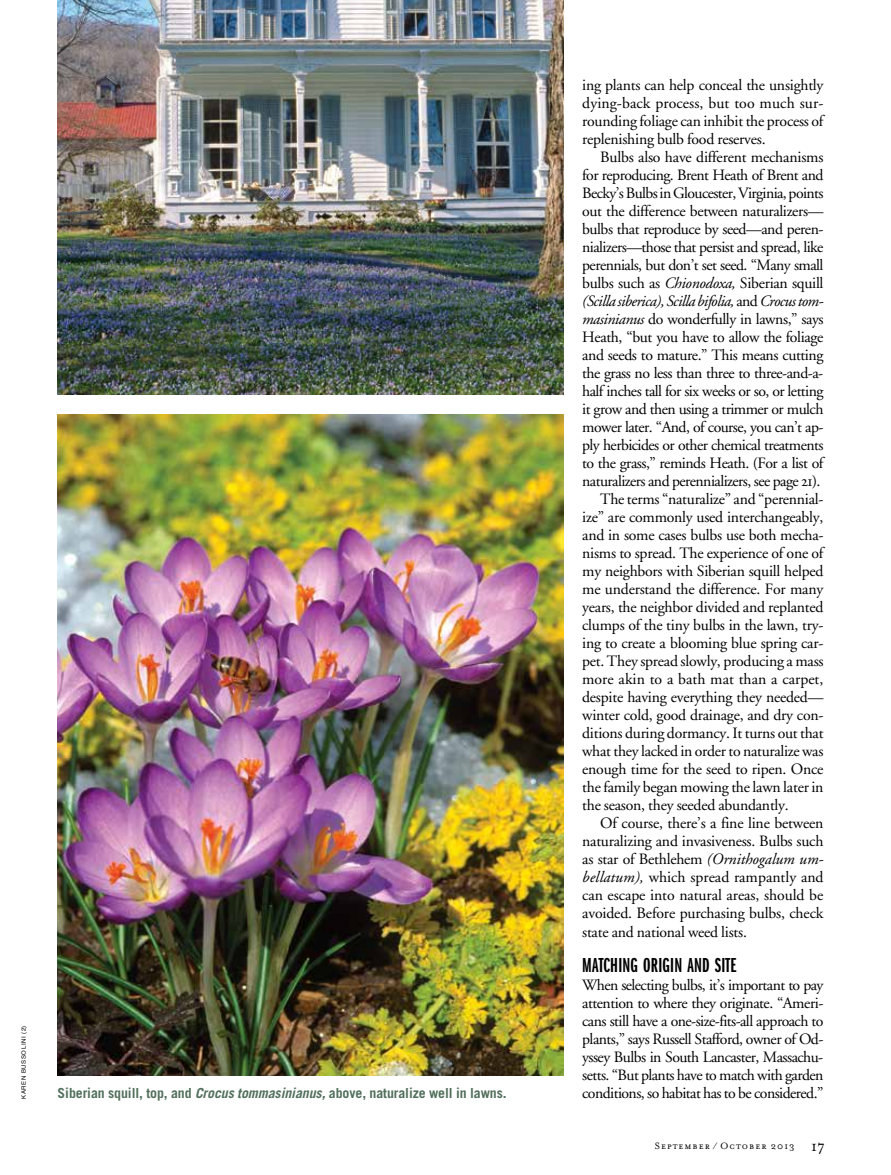
<style>
.page{position:relative;width:891px;height:1175px;background:#fff}
.page>*{position:absolute;margin:0;border:0;box-sizing:border-box;transform-origin:0 0}
.t1{font:21px "Franklin Gothic Demi X Comp";letter-spacing:.01em;color:#000}
.t2{font:15.75px/18px "Adobe Garamond Regular Os F";letter-spacing:-.015em;color:#000;text-align:justify}
.t3{font:15.75px "Adobe Garamond Regular Os F";letter-spacing:-.035em;color:#000}
.t4{font:15.75px "Adobe Garamond Italic Os F";letter-spacing:-.035em;color:#000}
.t5{font:700 13.8px "Trade Gothic";letter-spacing:-.005em;color:#516f5b}
.t6{font:10.5px "Mrs Eaves Small Caps";letter-spacing:.095em;color:#000}
.t7{font:6px "Helvetica";letter-spacing:.095em;color:#000}
.s1{font-family:"Adobe Garamond Italic Os F"}
.s2{font-family:"Adobe Garamond Regular Os F"}
.s3{font-style:italic}
.s4{font-family:"Mrs Eaves Roman"}
.s5{font-family:"Mrs Eaves Roman";font-size:16.5px}
</style>
<div class="page">
<img style="left:58px;top:414px;width:505px;height:661px">
<img style="left:58px;top:0;width:505px;height:395px">
<p class="t7" style="left:21px;top:1098px;width:75px;rotate:-90deg">KAREN BUSSOLINI (2)</p>
<p class="t2" style="left:582px;top:76px;width:243px">ing plants can help conceal the unsightly dying-back process, but too much sur&shy;rounding foliage can inhibit the process of replenishing bulb food reserves.</p>
<p class="t2" style="left:582px;top:148px;width:243px;text-indent:18px">Bulbs also have different mechanisms for reproducing. Brent Heath of Brent and Becky’s Bulbs in Gloucester, Virginia, points out the difference between naturalizers— bulbs that reproduce by seed—and peren&shy;nializers—those that persist and spread, like perennials, but don’t set seed. “Many small bulbs such as <span class="s1">Chionodoxa,</span> Siberian squill</p>
<p class="t4" style="left:582px;top:293px;width:243px">(Scilla siberica), Scilla bifolia, <span class="s2">and</span> Crocus tom-</p>
<p class="t2" style="left:582px;top:310px;width:243px"><span class="s1">masinianus</span> do wonderfully in lawns,” says</p>
<p class="t2" style="left:582px;top:328px;width:243px">Heath, “but you have to allow the foliage</p>
<p class="t2" style="left:582px;top:346px;width:243px">and seeds to mature.” This means cutting</p>
<p class="t2" style="left:582px;top:364px;width:243px">the grass no less than three to three-and-a-</p>
<p class="t3" style="left:582px;top:383px;width:243px">half inches tall for six weeks or so, or letting</p>
<p class="t3" style="left:582px;top:401px;width:243px">it grow and then using a trimmer or mulch</p>
<p class="t3" style="left:582px;top:419px;width:243px">mower later. “And, of course, you can’t ap-</p>
<p class="t3" style="left:582px;top:437px;width:243px">ply herbicides or other chemical treatments</p>
<p class="t2" style="left:582px;top:454px;width:243px">to the grass,” reminds Heath. (For a list of</p>
<p class="t3" style="left:582px;top:473px;width:240px">naturalizers and perennializers, see page 21).</p>
<p class="t2" style="left:600px;top:490px;width:225px">The terms “naturalize” and “perennial-</p>
<p class="t2" style="left:582px;top:508px;width:243px">ize” are commonly used interchangeably,</p>
<p class="t2" style="left:582px;top:526px;width:243px">and in some cases bulbs use both mecha-</p>
<p class="t2" style="left:582px;top:544px;width:243px">nisms to spread. The experience of one of</p>
<p class="t2" style="left:582px;top:562px;width:243px">my neighbors with Siberian squill helped</p>
<p class="t2" style="left:582px;top:580px;width:243px">me understand the difference. For many</p>
<p class="t2" style="left:582px;top:598px;width:243px">years, the neighbor divided and replanted</p>
<p class="t2" style="left:582px;top:616px;width:243px">clumps of the tiny bulbs in the lawn, try-</p>
<p class="t2" style="left:582px;top:634px;width:243px">ing to create a blooming blue spring car-</p>
<p class="t2" style="left:582px;top:652px;width:243px">pet. They spread slowly, producing a mass</p>
<p class="t2" style="left:582px;top:670px;width:243px">more akin to a bath mat than a carpet,</p>
<p class="t2" style="left:582px;top:688px;width:243px">despite having everything they needed—</p>
<p class="t2" style="left:582px;top:706px;width:243px">winter cold, good drainage, and dry con-</p>
<p class="t2" style="left:582px;top:724px;width:243px">ditions during dormancy. It turns out that</p>
<p class="t2" style="left:582px;top:743px;width:243px">what they lacked in order to naturalize was</p>
<p class="t2" style="left:582px;top:761px;width:243px">enough time for the seed to ripen. Once</p>
<p class="t2" style="left:582px;top:779px;width:243px">the family began mowing the lawn later in</p>
<p class="t2" style="left:582px;top:797px;width:208px">the season, they seeded abundantly.</p>
<p class="t2" style="left:600px;top:815px;width:225px">Of course, there’s a fine line between</p>
<p class="t2" style="left:582px;top:833px;width:243px">naturalizing and invasiveness. Bulbs such</p>
<p class="t2" style="left:582px;top:851px;width:243px">as star of Bethlehem <span class="s1">(Ornithogalum um-</span></p>
<p class="t2" style="left:582px;top:869px;width:243px"><span class="s1">bellatum),</span> which spread rampantly and</p>
<p class="t2" style="left:582px;top:887px;width:243px">can escape into natural areas, should be</p>
<p class="t2" style="left:582px;top:905px;width:243px">avoided. Before purchasing bulbs, check</p>
<p class="t2" style="left:582px;top:923px;width:166px">state and national weed lists.</p>
<h1 class="t1" style="left:582px;top:954px;width:156px">MATCHING ORIGIN AND SITE</h1>
<p class="t2" style="left:582px;top:976px;width:243px">When selecting bulbs, it’s important to pay attention to where they originate. “Ameri&shy;cans still have a one-size-fits-all approach to plants,” says Russell Stafford, owner of Od&shy;yssey Bulbs in South Lancaster, Massachu&shy;setts. “But plants have to match with garden</p>
<p class="t5" style="left:58px;top:1085px;width:451px">Siberian squill, top, and <span class="s3">Crocus tommasinianus,</span> above, naturalize well in lawns.</p>
<p class="t3" style="left:582px;top:1085px;width:243px">conditions, so habitat has to be considered.”</p>
<p class="t6" style="left:655px;top:1140px;width:172px">September / October <span class="s4">2013</span> <span class="s5">17</span></p>
</div>
